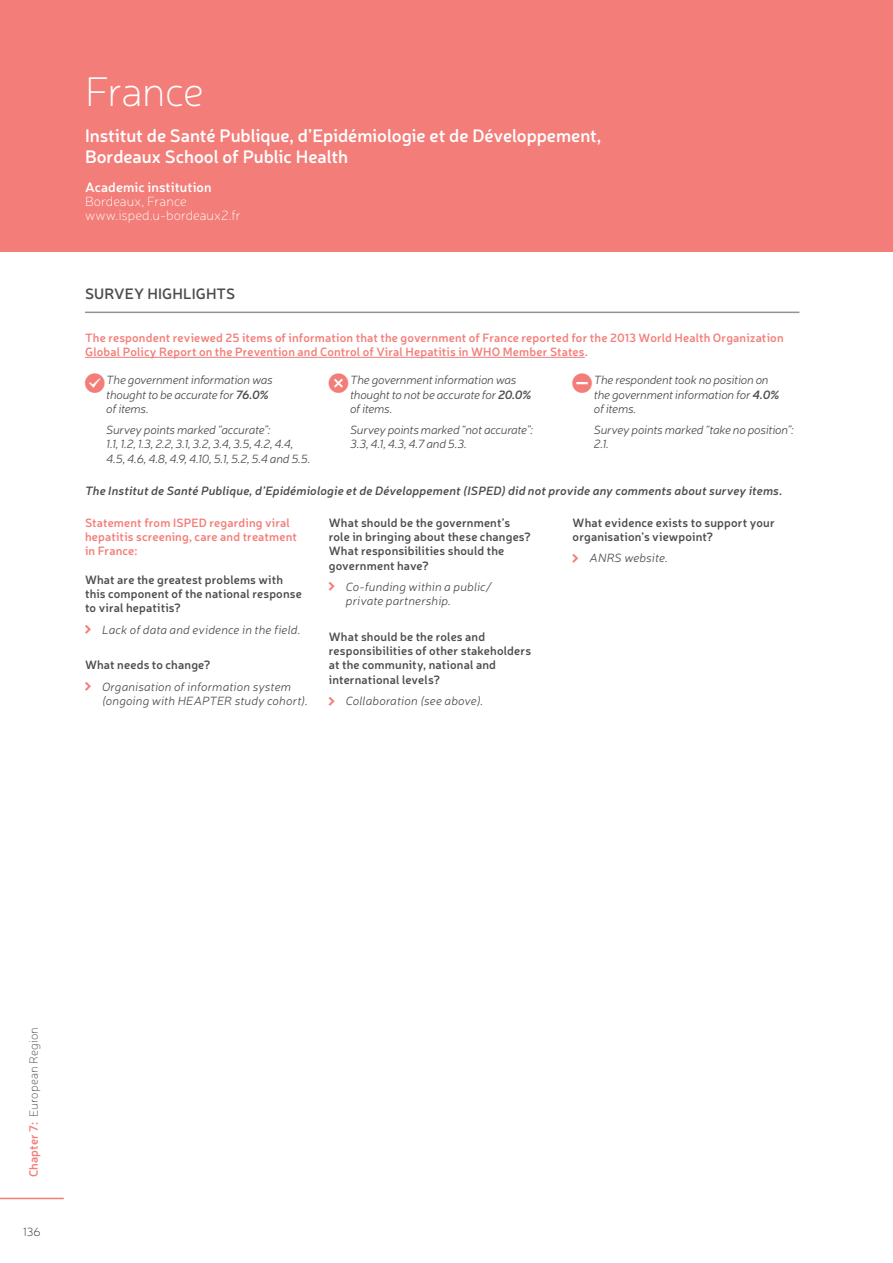
<style>
.page{position:relative;width:893px;height:1263px;background:#fff}
.page>*{position:absolute;margin:0;border:0;box-sizing:border-box;transform-origin:0 0}
.Header_-_Country__R{font:100 42px "Neris";letter-spacing:-.025em;color:#fff}
.Header_-_Report_NAME{font:600 18px/21.3px "Neris";color:#fff}
.Body_Copy_-_Survey_H{font:600 15px "Neris";letter-spacing:.01em;color:#4b4c4d}
.Header_-_Report_WEBS{font:100 13.5px "Neris";letter-spacing:.01em;color:#fff}
.Header_-_Report_TYPE{font:600 13.5px "Neris";letter-spacing:.01em;color:#fff}
.Report_Table_2nd_par{font:italic 300 12px/14.4px "Neris";letter-spacing:-.015em;color:#4b4c4d}
.Body_Copy___QUESTION{font:600 12px/14.2px "Neris";letter-spacing:.015em;color:#4b4c4d}
.Body_Copy_-_Intro{font:600 12px/14.2px "Neris";letter-spacing:.015em;color:#f37d78}
.Subhead_-_2nd{font:italic 600 12px "Neris";letter-spacing:.015em;color:#4b4c4d}
.Report_Table_2nd_par-2{font:italic 300 12px/14.2px "Neris";letter-spacing:.01em;color:#4b4c4d}
.Report_Table_2nd_par-3{font:italic 300 12px "Neris";letter-spacing:.015em;color:#4b4c4d}
.t1{font:100 12px "Neris";letter-spacing:.015em;color:#4b4c4d}
.Report_Table_2nd_par-4{font:italic 300 12px "Neris";letter-spacing:.005em;color:#4b4c4d}
.t2{font:100 12px "Neris";color:#231f20}
.s1{font-weight:600}
.s2{font-weight:600;color:#f37d78}
</style>
<div class="page">
<div style="left:0;top:0;width:893px;height:252px;background:#f37d78"></div>
<hr style="left:85px;top:312px;width:714px;height:1px;background:#8f959d">
<hr style="left:85px;top:357px;width:500px;height:1px;background:#f37d78">
<hr style="left:0;top:1198px;width:64px;height:1px;background:#f37d78">
<p class="Header_-_Country__R" style="left:85px;top:66px;width:120px">France</p>
<p class="Header_-_Report_NAME" style="left:85px;top:124px;width:518px">Institut de Santé Publique, d’Epidémiologie et de Développement,<br>Bordeaux School of Public Health</p>
<p class="Header_-_Report_TYPE" style="left:85px;top:178px;width:128px">Academic institution</p>
<p class="Header_-_Report_WEBS" style="left:85px;top:193px;width:103px">Bordeaux, France</p>
<p class="Header_-_Report_WEBS" style="left:85px;top:208px;width:157px">www.isped.u-bordeaux2.fr</p>
<p class="Body_Copy_-_Survey_H" style="left:85px;top:283px;width:152px">SURVEY HIGHLIGHTS</p>
<p class="Body_Copy_-_Intro" style="left:85px;top:330px;width:700px">The respondent reviewed 25 items of information that the government of France reported for the 2013 World Health Organization<br>Global Policy Report on the Prevention and Control of Viral Hepatitis in WHO Member States.</p>
<p class="Report_Table_2nd_par" style="left:106px;top:373px;width:168px">The government information was thought to be accurate for <span class="s1">76.0% </span>of items.</p>
<p class="Report_Table_2nd_par" style="left:106px;top:422px;width:206px">Survey points marked “accurate”:<br>1.1, 1.2, 1.3, 2.2, 3.1, 3.2, 3.4, 3.5, 4.2, 4.4,<br>4.5, 4.6, 4.8, 4.9, 4.10, 5.1, 5.2, 5.4 and 5.5.</p>
<p class="Report_Table_2nd_par" style="left:350px;top:373px;width:183px">The government information was thought to not be accurate for <span class="s1">20.0% </span>of items.</p>
<p class="Report_Table_2nd_par" style="left:350px;top:422px;width:184px">Survey points marked “not accurate”:<br>3.3, 4.1, 4.3, 4.7 and 5.3.</p>
<p class="Report_Table_2nd_par" style="left:594px;top:373px;width:187px">The respondent took no position on the government information for <span class="s1">4.0% </span>of items.</p>
<p class="Report_Table_2nd_par" style="left:594px;top:422px;width:201px">Survey points marked “take no position”:<br>2.1.</p>
<p class="Subhead_-_2nd" style="left:85px;top:482px;width:699px">The Institut de Santé Publique, d’Epidémiologie et de Développement (ISPED) did not provide any comments about survey items.</p>
<p class="Body_Copy_-_Intro" style="left:85px;top:515px;width:213px">Statement from ISPED regarding viral hepatitis screening, care and treatment in France:</p>
<p class="Body_Copy___QUESTION" style="left:85px;top:572px;width:218px">What are the greatest problems with this component of the national response to viral hepatitis?</p>
<p class="Report_Table_2nd_par-3" style="left:102px;top:622px;width:200px">Lack of data and evidence in the field.</p>
<p class="Body_Copy___QUESTION" style="left:85px;top:657px;width:127px">What needs to change?</p>
<p class="Report_Table_2nd_par-2" style="left:102px;top:679px;width:207px">Organisation of information system (ongoing with HEAPTER study cohort).</p>
<p class="Body_Copy___QUESTION" style="left:573px;top:515px;width:204px">What evidence exists to support your organisation’s viewpoint?</p>
<p class="Report_Table_2nd_par-4" style="left:590px;top:551px;width:80px">ANRS website.</p>
<p class="Body_Copy___QUESTION" style="left:329px;top:515px;width:204px">What should be the government’s role in bringing about these changes?<br>What responsibilities should the government have?</p>
<p class="Report_Table_2nd_par-2" style="left:346px;top:579px;width:147px">Co-funding within a public/ private partnership.</p>
<p class="Body_Copy___QUESTION" style="left:329px;top:629px;width:204px">What should be the roles and responsibilities of other stakeholders at the community, national and international levels?</p>
<p class="Report_Table_2nd_par-3" style="left:346px;top:693px;width:139px">Collaboration (see above).</p>
<p class="t1" style="left:26px;top:1177px;width:151px;rotate:-90deg"><span class="s2">Chapter 7:</span> European Region</p>
<p class="t2" style="left:23px;top:1224px;width:19px">136</p>
</div>
